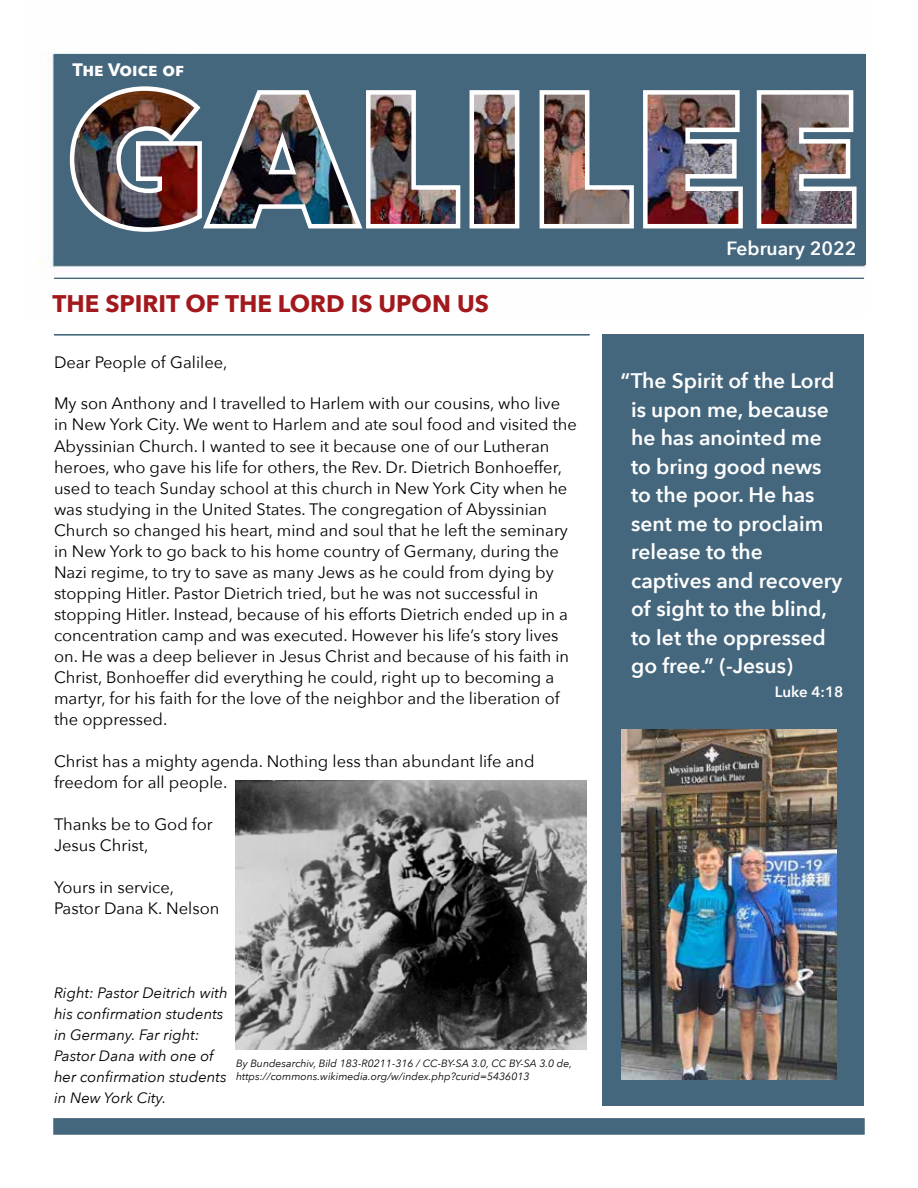
<style>
.page{position:relative;width:918px;height:1188px;background:#fff}
.page>*{position:absolute;margin:0;border:0;box-sizing:border-box;transform-origin:0 0}
.t1{font:700 24px "Avenir Next";color:#a3181c}
.t2{font:600 21px/28.5px "Avenir Next";color:#fff}
.t3{font:600 19.2px "Avenir Next";color:#fff}
.t4{font:700 18px "Avenir Next";color:#fff}
.t5{font:16.5px/21px "Avenir Next";color:#000}
.t6{font:italic 15px/21px "Avenir Next";color:#000}
.t7{font:600 15px "Avenir Next";letter-spacing:-.005em;color:#fff}
.t8{font:italic 10.5px/12.6px "Avenir Next";color:#000}
</style>
<div class="page">
<img style="left:39px;top:52px;width:827px;height:227px">
<svg style="left:54px;top:334px;width:536px;height:1px"></svg>
<svg style="left:54px;top:278px;width:810px;height:1px"></svg>
<div style="left:53px;top:1118px;width:812px;height:17px;background:#45677d;border:2px solid #45677d"></div>
<div style="left:603px;top:335px;width:261px;height:771px;background:#45677d"></div>
<div style="left:54px;top:54px;width:812px;height:210px;background:#45677d"></div>
<img style="left:69px;top:86px;width:788px;height:146px">
<img style="left:621px;top:729px;width:216px;height:351px">
<img style="left:236px;top:780px;width:350px;height:270px">
<p class="t4" style="left:72px;top:54px;width:113px">The Voice of</p>
<h1 class="t1" style="left:52px;top:283px;width:438px">THE SPIRIT OF THE LORD IS UPON US</h1>
<p class="t5" style="left:54px;top:351px;width:175px">Dear People of Galilee,</p>
<p class="t5" style="left:54px;top:393px;width:525px">My son Anthony and I travelled to Harlem with our cousins, who live in New York City. We went to Harlem and ate soul food and visited the Abyssinian Church. I wanted to see it because one of our Lutheran heroes, who gave his life for others, the Rev. Dr. Dietrich Bonhoeffer, used to teach Sunday school at this church in New York City when he was studying in the United States. The congregation of Abyssinian Church so changed his heart, mind and soul that he left the seminary in New York to go back to his home country of Germany, during the Nazi regime, to try to save as many Jews as he could from dying by stopping Hitler. Pastor Dietrich tried, but he was not successful in stopping Hitler. Instead, because of his efforts Dietrich ended up in a concentration camp and was executed. However his life’s story lives on. He was a deep believer in Jesus Christ and because of his faith in Christ, Bonhoeffer did everything he could, right up to becoming a martyr, for his faith for the love of the neighbor and the liberation of the oppressed.</p>
<p class="t5" style="left:54px;top:750px;width:482px">Christ has a mighty agenda. Nothing less than abundant life and freedom for all people.</p>
<p class="t5" style="left:54px;top:813px;width:160px">Thanks be to God for<br>Jesus Christ,</p>
<p class="t5" style="left:54px;top:876px;width:167px">Yours in service,<br>Pastor Dana K. Nelson</p>
<p class="t6" style="left:54px;top:981px;width:175px">Right: Pastor Deitrich with his confirmation students in Germany. Far right:<br>Pastor Dana with one of her confirmation students in New York City.</p>
<p class="t8" style="left:236px;top:1057px;width:337px">By Bundesarchiv, Bild 183-R0211-316 / CC-BY-SA 3.0, CC BY-SA 3.0 de, https://commons.wikimedia.org/w/index.php?curid=5436013</p>
<p class="t3" style="left:727px;top:232px;width:131px">February 2022</p>
<p class="t2" style="left:631px;top:366px;width:213px;text-indent:-10px">“The Spirit of the Lord is upon me, because he has anointed me to bring good news to the poor. He has sent me to proclaim release to the captives and recovery of sight to the blind, to let the oppressed go free.” (-Jesus)</p>
<p class="t7" style="left:775px;top:679px;width:70px">Luke 4:18</p>
</div>
